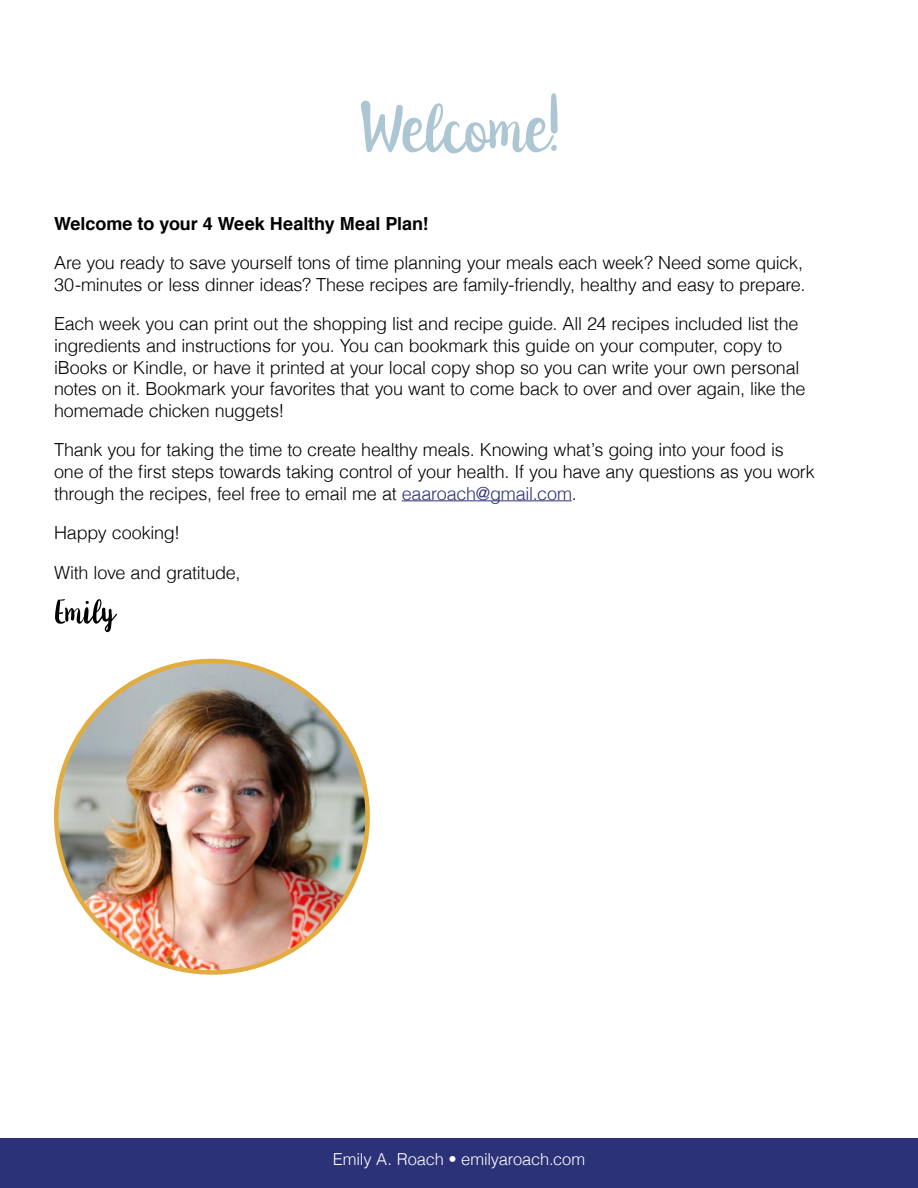
<style>
.page{position:relative;width:918px;height:1188px;background:#fff}
.page>*{position:absolute;margin:0;border:0;box-sizing:border-box;transform-origin:0 0}
.t1{font:105px "Anemone";color:#acc6d3}
.t2{font:52.5px "Anemone";color:#000}
.t3{font:300 18px/21.6px "Helvetica";letter-spacing:-.015em;color:#000}
.t4{font:700 18px "Helvetica";color:#000}
.t5{font:300 16.5px "Helvetica";letter-spacing:-.01em;color:#fff}
.s1{color:#2b3277}
</style>
<div class="page">
<div style="left:0;top:1138px;width:918px;height:50px;background:#2b3277"></div>
<hr style="left:402px;top:500px;width:170px;height:1px;background:#2b3277">
<img style="left:56px;top:661px;width:312px;height:311px;border-radius:156px">
<h1 class="t1" style="left:359px;top:68px;width:202px">Welcome!</h1>
<p class="t4" style="left:54px;top:209px;width:376px">Welcome to your 4 Week Healthy Meal Plan!</p>
<p class="t3" style="left:54px;top:251px;width:753px">Are you ready to save yourself tons of time planning your meals each week? Need some quick,<br>30-minutes or less dinner ideas? These recipes are family-friendly, healthy and easy to prepare.</p>
<p class="t3" style="left:54px;top:312px;width:753px">Each week you can print out the shopping list and recipe guide. All 24 recipes included list the ingredients and instructions for you. You can bookmark this guide on your computer, copy to iBooks or Kindle, or have it printed at your local copy shop so you can write your own personal notes on it. Bookmark your favorites that you want to come back to over and over again, like the homemade chicken nuggets!</p>
<p class="t3" style="left:54px;top:438px;width:762px">Thank you for taking the time to create healthy meals. Knowing what’s going into your food is one of the first steps towards taking control of your health. If you have any questions as you work through the recipes, feel free to email me at <span class="s1">eaaroach@gmail.com</span>.</p>
<p class="t3" style="left:54px;top:512px;width:188px;line-height:39.6px">Happy cooking!<br>With love and gratitude,</p>
<h2 class="t2" style="left:54px;top:582px;width:62px">Emily</h2>
<p class="t5" style="left:333px;top:1145px;width:254px">Emily A. Roach • emilyaroach.com</p>
</div>
